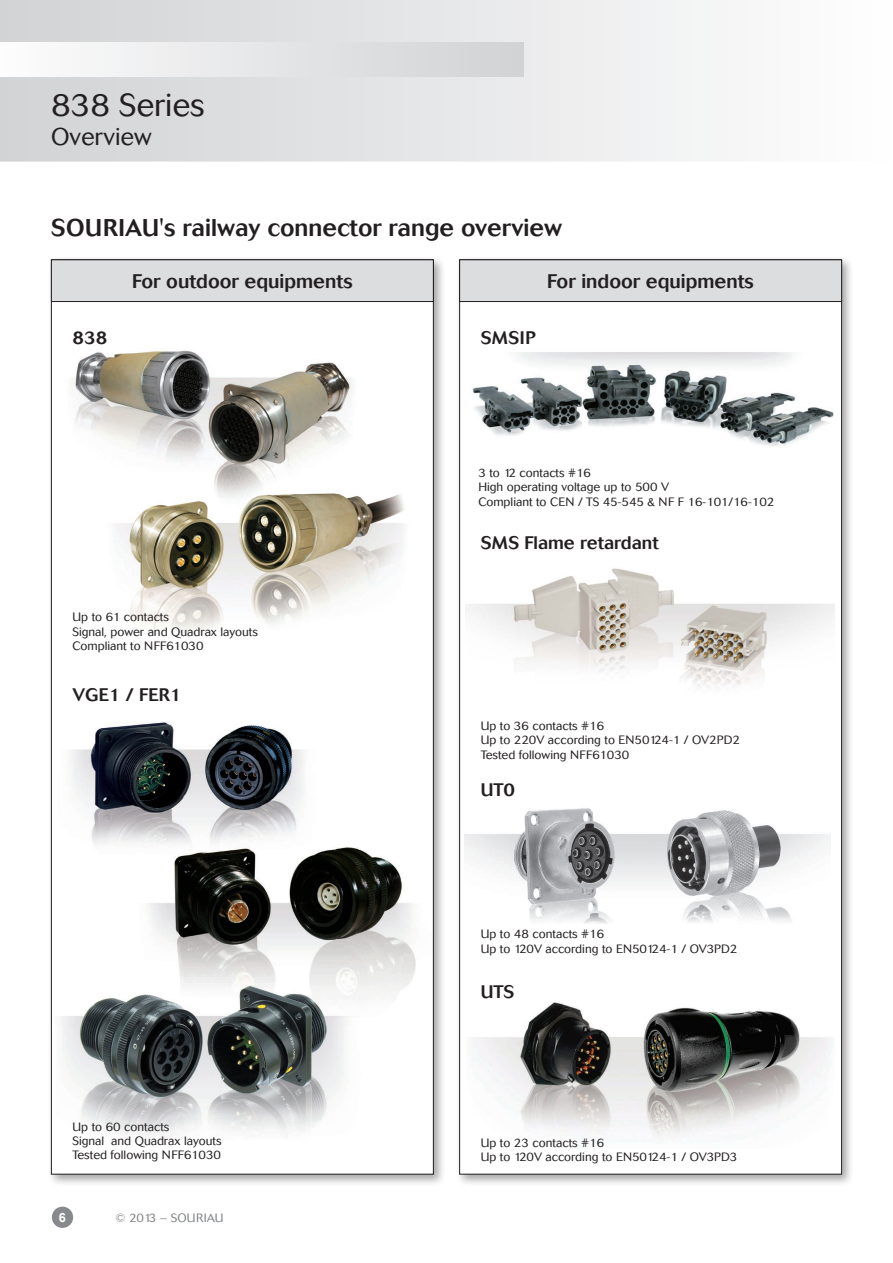
<style>
.page{position:relative;width:893px;height:1263px;background:#fff}
.page>*{position:absolute;margin:0;border:0;box-sizing:border-box;transform-origin:0 0}
.t1{font:300 31.5px "Cosmos";color:#231f20}
.t2{font:500 24px "Cosmos";color:#231f20}
.t3{font:300 24px "Cosmos";color:#231f20}
.t4{font:500 19.5px "Cosmos";color:#231f20}
.t5{font:500 18px "Cosmos";color:#231f20}
.t6{font:700 12.75px "Arial";color:#fff}
.t7{font:300 12px "Cosmos";color:#231f20}
.t8{font:300 12px "Cosmos";color:#808285}
</style>
<div class="page">
<div style="left:47px;top:255px;width:399px;height:932px;background:#231f20;opacity:.4"></div>
<div style="left:51px;top:260px;width:382px;height:914px;background:#fff"></div>
<div style="left:455px;top:255px;width:399px;height:932px;background:#231f20;opacity:.4"></div>
<div style="left:460px;top:260px;width:382px;height:914px;background:#fff"></div>
<div style="left:51px;top:260px;width:382px;height:42px;background:#dcdddf"></div>
<div style="left:51px;top:259px;width:383px;height:43px;border:1px solid #231f20"></div>
<div style="left:460px;top:260px;width:382px;height:42px;background:#dcdddf"></div>
<div style="left:459px;top:259px;width:383px;height:43px;border:1px solid #231f20"></div>
<svg style="left:0;top:0;width:711px;height:162px"></svg>
<div style="left:0;top:43px;width:523px;height:34px;background:linear-gradient(to right,#fcfcfd,#d1d2d4)"></div>
<div style="left:52px;top:1206px;width:21px;height:22px;background:#87898c;border-radius:50%"></div>
<img style="left:72px;top:350px;width:281px;height:126px">
<img style="left:115px;top:476px;width:289px;height:156px">
<img style="left:70px;top:722px;width:236px;height:123px">
<img style="left:106px;top:823px;width:327px;height:202px">
<img style="left:60px;top:957px;width:303px;height:181px">
<img style="left:472px;top:352px;width:362px;height:95px">
<img style="left:466px;top:568px;width:369px;height:120px">
<img style="left:471px;top:1002px;width:359px;height:137px">
<img style="left:465px;top:808px;width:365px;height:116px">
<p class="t1" style="left:51px;top:88px;width:155px">838 Series</p>
<p class="t3" style="left:51px;top:123px;width:102px">Overview</p>
<p class="t2" style="left:51px;top:214px;width:512px">SOURIAU's railway connector range overview</p>
<p class="t5" style="left:72px;top:327px;width:36px">838</p>
<p class="t4" style="left:132px;top:270px;width:222px">For outdoor equipments</p>
<p class="t4" style="left:547px;top:270px;width:208px">For indoor equipments</p>
<p class="t5" style="left:481px;top:327px;width:56px">SMSIP</p>
<p class="t7" style="left:478px;top:466px;width:114px">3 to 12 contacts #16</p>
<p class="t7" style="left:478px;top:480px;width:192px">High operating voltage up to 500 V</p>
<p class="t7" style="left:478px;top:495px;width:297px">Compliant to CEN / TS 45-545 &amp; NF F 16-101/16-102</p>
<p class="t5" style="left:481px;top:533px;width:180px">SMS Flame retardant</p>
<p class="t7" style="left:72px;top:610px;width:98px">Up to 61 contacts</p>
<p class="t7" style="left:72px;top:625px;width:187px">Signal, power and Quadrax layouts</p>
<p class="t7" style="left:72px;top:639px;width:133px">Compliant to NFF61030</p>
<p class="t5" style="left:72px;top:685px;width:111px">VGE1 / FER1</p>
<p class="t7" style="left:72px;top:1119px;width:98px">Up to 60 contacts</p>
<p class="t7" style="left:72px;top:1134px;width:150px">Signal and Quadrax layouts</p>
<p class="t7" style="left:72px;top:1148px;width:150px">Tested following NFF61030</p>
<p class="t6" style="left:59px;top:1209px;width:9px">6</p>
<p class="t8" style="left:116px;top:1211px;width:109px">© 2013 – SOURIAU</p>
<p class="t7" style="left:481px;top:719px;width:125px">Up to 36 contacts #16</p>
<p class="t7" style="left:481px;top:733px;width:261px">Up to 220V according to EN50124-1 / OV2PD2</p>
<p class="t7" style="left:481px;top:747px;width:150px">Tested following NFF61030</p>
<p class="t5" style="left:481px;top:779px;width:36px">UT0</p>
<p class="t7" style="left:481px;top:927px;width:125px">Up to 48 contacts #16</p>
<p class="t7" style="left:481px;top:941px;width:258px">Up to 120V according to EN50124-1 / OV3PD2</p>
<p class="t5" style="left:481px;top:981px;width:35px">UTS</p>
<p class="t7" style="left:481px;top:1135px;width:125px">Up to 23 contacts #16</p>
<p class="t7" style="left:481px;top:1150px;width:258px">Up to 120V according to EN50124-1 / OV3PD3</p>
</div>
